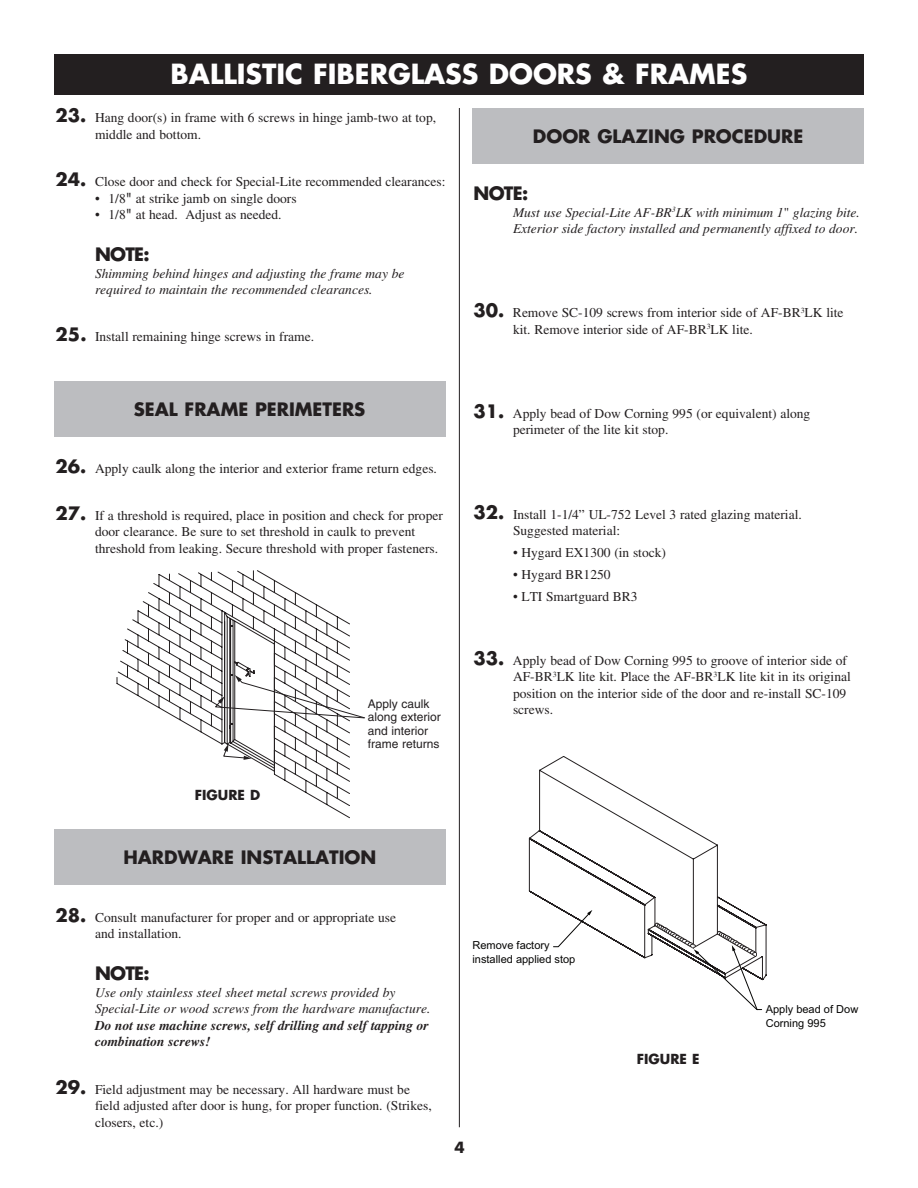
<style>
.page{position:relative;width:918px;height:1188px;background:#fff}
.page>*{position:absolute;margin:0;border:0;box-sizing:border-box;transform-origin:0 0}
.t1{font:700 27px "Futura";color:#fff}
.t2{font:700 18px "Futura";color:#231f20}
.t3{font:700 15px "Futura";color:#231f20}
.t4{font:13.5px/16.5px "Times";color:#231f20}
.t5{font:italic 13.5px/16.5px "Times";color:#231f20}
.t6{font:700 13.5px "Futura";color:#231f20}
.t7{font:12px/13.5px "Helvetica";color:#231f20}
.t8{font:10.95px/13.2px "Arial";color:#050504}
.s1{font-family:"Futura";font-weight:700;font-size:18px}
.s2{font-family:"Futura"}
.s3{font-style:normal}
.s4{font-weight:700}
</style>
<div class="page">
<div style="left:54px;top:829px;width:392px;height:56px;background:#bcbdc0"></div>
<hr style="left:459px;top:108px;width:1px;height:1019px;background:#231f20">
<div style="left:54px;top:54px;width:810px;height:40px;background:#231f20"></div>
<div style="left:54px;top:381px;width:391px;height:56px;background:#bcbdc0"></div>
<svg style="left:116px;top:570px;width:234px;height:249px"></svg>
<svg style="left:214px;top:661px;width:151px;height:111px"></svg>
<div style="left:472px;top:108px;width:392px;height:56px;background:#bcbdc0"></div>
<svg style="left:528px;top:756px;width:239px;height:225px"></svg>
<svg style="left:553px;top:910px;width:39px;height:37px"></svg>
<svg style="left:654px;top:922px;width:108px;height:88px"></svg>
<p class="t1" style="left:171px;top:56px;width:578px">BALLISTIC FIBERGLASS DOORS &amp; FRAMES</p>
<p class="t4" style="left:95px;top:110px;width:343px;text-indent:-39px"><span class="s1">23.</span> Hang door(s) in frame with 6 screws in hinge jamb-two at top, middle and bottom.</p>
<p class="t4" style="left:56px;top:173px;width:391px"><span class="s1">24.</span> Close door and check for Special-Lite recommended clearances:</p>
<p class="t4" style="left:95px;top:190px;width:203px">• 1/8<span class="s2">"</span> at strike jamb on single doors</p>
<p class="t4" style="left:95px;top:206px;width:188px">• 1/8<span class="s2">"</span> at head. Adjust as needed.</p>
<p class="t2" style="left:95px;top:242px;width:56px">NOTE:</p>
<p class="t5" style="left:95px;top:265px;width:311px">Shimming behind hinges and adjusting the frame may be required to maintain the recommended clearances.</p>
<p class="t4" style="left:56px;top:329px;width:260px"><span class="s1">25.</span> Install remaining hinge screws in frame.</p>
<p class="t2" style="left:533px;top:124px;width:272px">DOOR GLAZING PROCEDURE</p>
<p class="t2" style="left:474px;top:181px;width:56px">NOTE:</p>
<p class="t5" style="left:513px;top:204px;width:349px">Must use Special-Lite AF-BR<sup>3</sup>LK with minimum 1<span class="s3">"</span> glazing bite.<br>Exterior side factory installed and permanently affixed to door.</p>
<p class="t4" style="left:513px;top:304px;width:332px;text-indent:-39px"><span class="s1">30.</span> Remove SC-109 screws from interior side of AF-BR<sup>3</sup>LK lite kit. Remove interior side of AF-BR<sup>3</sup>LK lite.</p>
<p class="t2" style="left:134px;top:397px;width:233px">SEAL FRAME PERIMETERS</p>
<p class="t4" style="left:56px;top:460px;width:383px"><span class="s1">26.</span> Apply caulk along the interior and exterior frame return edges.</p>
<p class="t4" style="left:95px;top:507px;width:349px;text-indent:-39px"><span class="s1">27.</span> If a threshold is required, place in position and check for proper door clearance. Be sure to set threshold in caulk to prevent threshold from leaking. Secure threshold with proper fasteners.</p>
<p class="t6" style="left:195px;top:786px;width:67px">FIGURE D</p>
<p class="t7" style="left:368px;top:697px;width:75px">Apply caulk along exterior and interior frame returns</p>
<p class="t4" style="left:513px;top:405px;width:299px;text-indent:-39px"><span class="s1">31.</span> Apply bead of Dow Corning 995 (or equivalent) along perimeter of the lite kit stop.</p>
<p class="t4" style="left:513px;top:506px;width:290px;text-indent:-39px"><span class="s1">32.</span> Install 1-1/4” UL-752 Level 3 rated glazing material.<br>Suggested material:</p>
<p class="t4" style="left:513px;top:544px;width:155px">• Hygard EX1300 (in stock)</p>
<p class="t4" style="left:513px;top:566px;width:99px">• Hygard BR1250</p>
<p class="t4" style="left:513px;top:588px;width:126px">• LTI Smartguard BR3</p>
<p class="t4" style="left:513px;top:652px;width:339px;text-indent:-39px"><span class="s1">33.</span> Apply bead of Dow Corning 995 to groove of interior side of AF-BR<sup>3</sup>LK lite kit. Place the AF-BR<sup>3</sup>LK lite kit in its original position on the interior side of the door and re-install SC-109 screws.</p>
<p class="t2" style="left:123px;top:846px;width:254px">HARDWARE INSTALLATION</p>
<p class="t4" style="left:95px;top:909px;width:303px;text-indent:-39px"><span class="s1">28.</span> Consult manufacturer for proper and or appropriate use and installation.</p>
<p class="t2" style="left:95px;top:962px;width:56px">NOTE:</p>
<p class="t5" style="left:95px;top:984px;width:337px">Use only stainless steel sheet metal screws provided by Special-Lite or wood screws from the hardware manufacture.<br><span class="s4">Do not use machine screws, self drilling and self tapping or combination screws!</span></p>
<p class="t4" style="left:95px;top:1081px;width:338px;text-indent:-39px"><span class="s1">29.</span> Field adjustment may be necessary. All hardware must be field adjusted after door is hung, for proper function. (Strikes, closers, etc.)</p>
<p class="t8" style="left:472px;top:939px;width:104px">Remove factory installed applied stop</p>
<p class="t3" style="left:455px;top:1138px;width:12px">4</p>
<p class="t6" style="left:637px;top:1050px;width:64px">FIGURE E</p>
<p class="t8" style="left:766px;top:1003px;width:94px">Apply bead of Dow<br>Corning 995</p>
</div>
